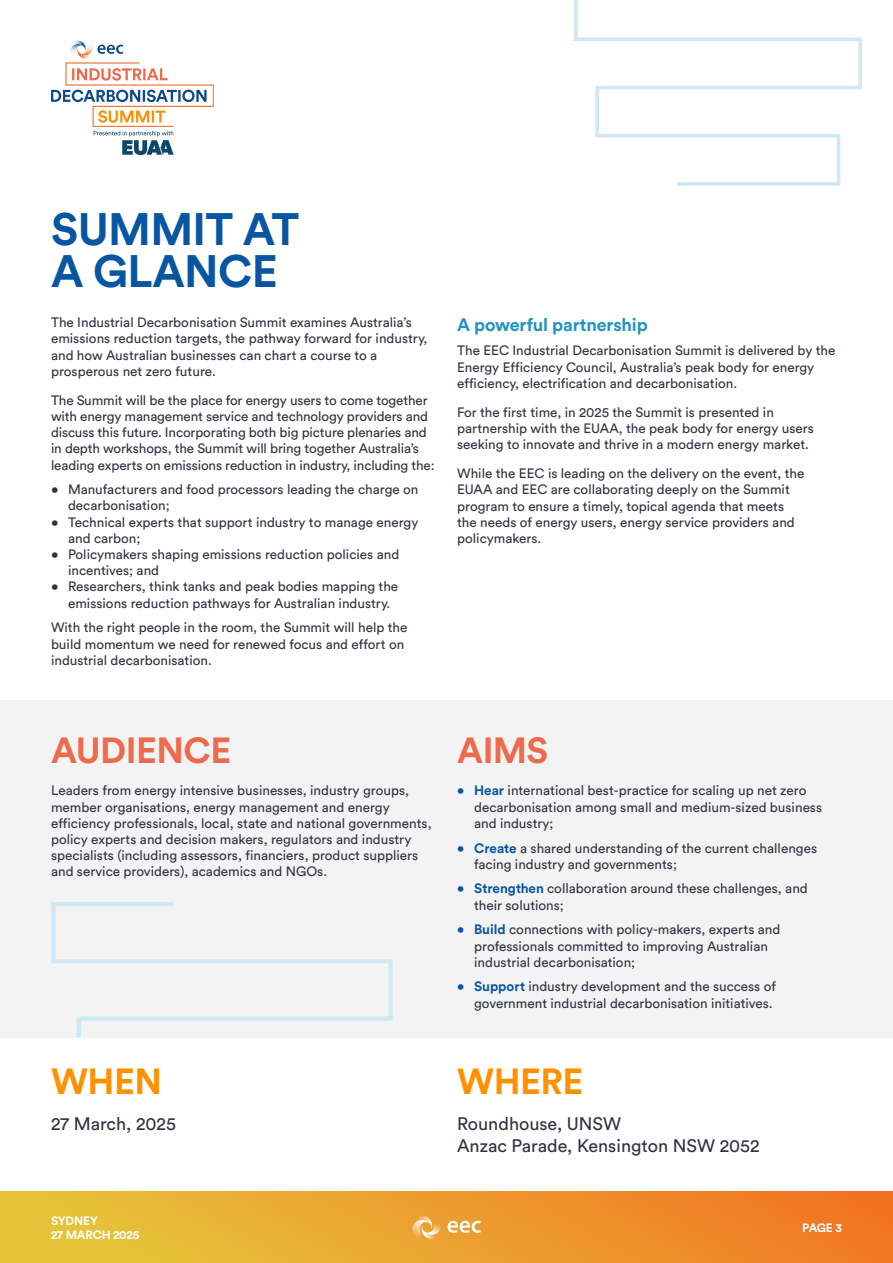
<style>
.page{position:relative;width:893px;height:1263px;background:#fff}
.page>*{position:absolute;margin:0;border:0;box-sizing:border-box;transform-origin:0 0}
.t1{font:700 45px/42px "Circular Std";letter-spacing:-.015em;color:#0855a1}
.t2{font:700 36px "Circular Std";letter-spacing:-.015em;color:#ed6b4d}
.t3{font:700 36px "Circular Std";letter-spacing:-.015em;color:#ff9100}
.t4{font:18px/21.6px "Circular Std";color:#303442}
.t5{font:700 18px "Circular Std";letter-spacing:-.01em;color:#2193c2}
.t6{font:13.5px/16.2px "Circular Std";color:#303442}
.t7{font:700 12px/14.4px "Circular Std";letter-spacing:-.015em;color:#fff}
.s1{font-weight:700;color:#0855a1}
</style>
<div class="page">
<div style="left:0;top:1191px;width:893px;height:72px;background:linear-gradient(to right,#e5c93b,#f27523)"></div>
<svg style="left:448px;top:1221px;width:33px;height:12px"></svg>
<svg style="left:412px;top:1215px;width:30px;height:24px"></svg>
<svg style="left:97px;top:45px;width:26px;height:9px"></svg>
<img style="left:79px;top:40px;width:14px;height:8px">
<img style="left:84px;top:48px;width:9px;height:11px">
<img style="left:84px;top:49px;width:9px;height:6px">
<img style="left:77px;top:52px;width:7px;height:7px">
<img style="left:70px;top:41px;width:17px;height:11px">
<svg style="left:73px;top:44px;width:11px;height:3px"></svg>
<svg style="left:51px;top:62px;width:163px;height:93px"></svg>
<div style="left:0;top:700px;width:893px;height:337px;background:#f3f3f3"></div>
<svg style="left:51px;top:902px;width:342px;height:135px"></svg>
<svg style="left:574px;top:0;width:288px;height:186px"></svg>
<h1 class="t1" style="left:51px;top:207px;width:250px">SUMMIT AT<br>A GLANCE</h1>
<p class="t6" style="left:51px;top:314px;width:378px">The Industrial Decarbonisation Summit examines Australia’s emissions reduction targets, the pathway forward for industry, and how Australian businesses can chart a course to a prosperous net zero future.</p>
<p class="t6" style="left:51px;top:392px;width:385px">The Summit will be the place for energy users to come together with energy management service and technology providers and discuss this future. Incorporating both big picture plenaries and in depth workshops, the Summit will bring together Australia’s leading experts on emissions reduction in industry, including the:</p>
<p class="t6" style="left:68px;top:481px;width:352px;text-indent:-17px">• Manufacturers and food processors leading the charge on decarbonisation;</p>
<p class="t6" style="left:68px;top:514px;width:352px;text-indent:-17px">• Technical experts that support industry to manage energy and carbon;</p>
<p class="t6" style="left:68px;top:546px;width:333px;text-indent:-17px">• Policymakers shaping emissions reduction policies and incentives; and</p>
<p class="t6" style="left:68px;top:578px;width:332px;text-indent:-17px">• Researchers, think tanks and peak bodies mapping the emissions reduction pathways for Australian industry.</p>
<p class="t6" style="left:51px;top:619px;width:358px">With the right people in the room, the Summit will help the build momentum we need for renewed focus and effort on industrial decarbonisation.</p>
<h3 class="t5" style="left:457px;top:313px;width:192px">A powerful partnership</h3>
<p class="t6" style="left:457px;top:342px;width:380px">The EEC Industrial Decarbonisation Summit is delivered by the<br>Energy Efficiency Council, Australia’s peak body for energy efficiency, electrification and decarbonisation.</p>
<p class="t6" style="left:457px;top:404px;width:358px">For the first time, in 2025 the Summit is presented in partnership with the EUAA, the peak body for energy users seeking to innovate and thrive in a modern energy market.</p>
<p class="t6" style="left:457px;top:465px;width:349px">While the EEC is leading on the delivery on the event, the EUAA and EEC are collaborating deeply on the Summit program to ensure a timely, topical agenda that meets the needs of energy users, energy service providers and policymakers.</p>
<h2 class="t2" style="left:51px;top:727px;width:182px">AUDIENCE</h2>
<p class="t6" style="left:51px;top:782px;width:382px">Leaders from energy intensive businesses, industry groups, member organisations, energy management and energy efficiency professionals, local, state and national governments, policy experts and decision makers, regulators and industry specialists (including assessors, financiers, product suppliers and service providers), academics and NGOs.</p>
<h2 class="t3" style="left:51px;top:1058px;width:112px">WHEN</h2>
<h3 class="t4" style="left:51px;top:1113px;width:126px">27 March, 2025</h3>
<p class="t7" style="left:51px;top:1213px;width:90px">SYDNEY<br>27 MARCH 2025</p>
<h2 class="t2" style="left:457px;top:727px;width:93px">AIMS</h2>
<p class="t6" style="left:474px;top:782px;width:350px;text-indent:-17px"><span class="s1">• Hear</span> international best-practice for scaling up net zero decarbonisation among small and medium-sized business and industry;</p>
<p class="t6" style="left:474px;top:839px;width:345px;text-indent:-17px"><span class="s1">• Create</span> a shared understanding of the current challenges facing industry and governments;</p>
<p class="t6" style="left:474px;top:880px;width:335px;text-indent:-17px"><span class="s1">• Strengthen</span> collaboration around these challenges, and their solutions;</p>
<p class="t6" style="left:474px;top:921px;width:308px;text-indent:-17px"><span class="s1">• Build</span> connections with policy-makers, experts and professionals committed to improving Australian industrial decarbonisation;</p>
<p class="t6" style="left:457px;top:978px;width:320px;text-align:right"><span class="s1">• Support</span> industry development and the success of government industrial decarbonisation initiatives.</p>
<h2 class="t3" style="left:457px;top:1058px;width:128px">WHERE</h2>
<h3 class="t4" style="left:457px;top:1113px;width:304px">Roundhouse, UNSW<br>Anzac Parade, Kensington NSW 2052</h3>
<p class="t7" style="left:802px;top:1220px;width:41px">PAGE 3</p>
</div>
